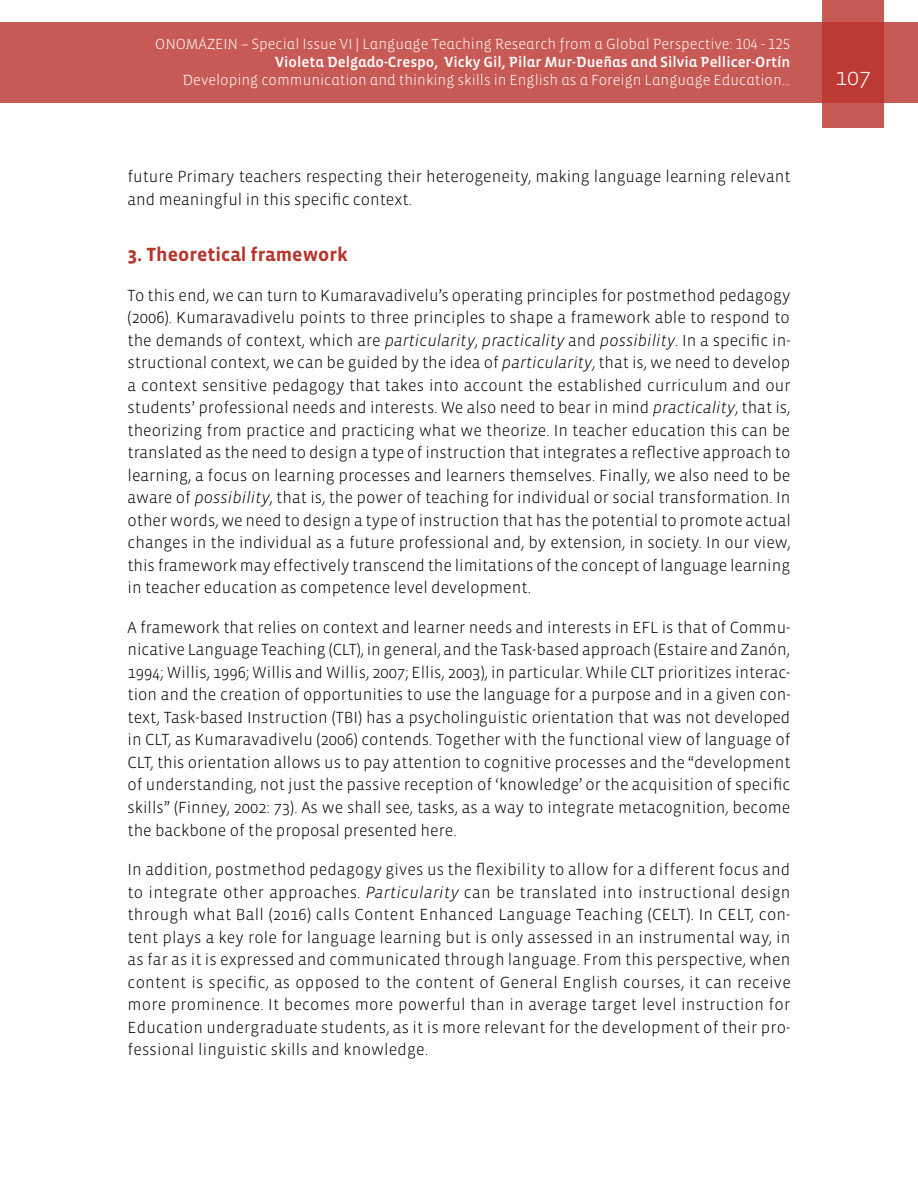
<style>
.page{position:relative;width:918px;height:1188px;background:#fff}
.page>*{position:absolute;margin:0;border:0;box-sizing:border-box;transform-origin:0 0}
.t1{font:300 24px "Vista Sans";color:#fff}
.t2{font:700 19.5px "Vista Sans";color:#b7342c}
.t3{font:300 16.5px/22.5px "Vista Sans";color:#000;text-align:justify}
.t4{font:300 15px "Vista Sans Alt";color:#fff}
.t5{font:15px "Vista Sans Alt Med";color:#fff}
.s1{font-style:italic}
</style>
<div class="page">
<div style="left:0;top:23px;width:918px;height:80px;background:#c85a55"></div>
<svg style="left:822px;top:0;width:62px;height:128px;background:#c1453f"></svg>
<p class="t4" style="left:155px;top:37px;width:637px">ONOMÁZEIN – Special Issue VI | Language Teaching Research from a Global Perspective: 104 - 125</p>
<p class="t5" style="left:275px;top:55px;width:517px">Violeta Delgado-Crespo, Vicky Gil, Pilar Mur-Dueñas and Silvia Pellicer-Ortín</p>
<p class="t4" style="left:183px;top:73px;width:609px">Developing communication and thinking skills in English as a Foreign Language Education...</p>
<h1 class="t1" style="left:835px;top:65px;width:37px">107</h1>
<p class="t3" style="left:128px;top:166px;width:664px">future Primary teachers respecting their heterogeneity, making language learning relevant and meaningful in this specific context.</p>
<p class="t2" style="left:128px;top:245px;width:222px">3. Theoretical framework</p>
<p class="t3" style="left:128px;top:284px;width:665px">To this end, we can turn to Kumaravadivelu’s operating principles for postmethod pedagogy (2006). Kumaravadivelu points to three principles to shape a framework able to respond to the demands of context, which are <span class="s1">particularity</span>, <span class="s1">practicality</span> and <span class="s1">possibility</span>. In a specific in&shy;structional context, we can be guided by the idea of <span class="s1">particularity</span>, that is, we need to develop a context sensitive pedagogy that takes into account the established curriculum and our students’ professional needs and interests. We also need to bear in mind <span class="s1">practicality</span>, that is, theorizing from practice and practicing what we theorize. In teacher education this can be translated as the need to design a type of instruction that integrates a reflective approach to learning, a focus on learning processes and learners themselves. Finally, we also need to be aware of <span class="s1">possibility</span>, that is, the power of teaching for individual or social transformation. In other words, we need to design a type of instruction that has the potential to promote actual changes in the individual as a future professional and, by extension, in society. In our view, this framework may effectively transcend the limitations of the concept of language learning in teacher education as competence level development.</p>
<p class="t3" style="left:128px;top:617px;width:664px">A framework that relies on context and learner needs and interests in EFL is that of Commu&shy;nicative Language Teaching (CLT), in general, and the Task-based approach (Estaire and Zanón, 1994; Willis, 1996; Willis and Willis, 2007; Ellis, 2003), in particular. While CLT prioritizes interac&shy;tion and the creation of opportunities to use the language for a purpose and in a given con&shy;text, Task-based Instruction (TBI) has a psycholinguistic orientation that was not developed in CLT, as Kumaravadivelu (2006) contends. Together with the functional view of language of CLT, this orientation allows us to pay attention to cognitive processes and the “development of understanding, not just the passive reception of ‘knowledge’ or the acquisition of specific skills” (Finney, 2002: 73). As we shall see, tasks, as a way to integrate metacognition, become the backbone of the proposal presented here.</p>
<p class="t3" style="left:128px;top:859px;width:665px">In addition, postmethod pedagogy gives us the flexibility to allow for a different focus and to integrate other approaches. <span class="s1">Particularity</span> can be translated into instructional design through what Ball (2016) calls Content Enhanced Language Teaching (CELT). In CELT, con&shy;tent plays a key role for language learning but is only assessed in an instrumental way, in as far as it is expressed and communicated through language. From this perspective, when content is specific, as opposed to the content of General English courses, it can receive more prominence. It becomes more powerful than in average target level instruction for Education undergraduate students, as it is more relevant for the development of their pro&shy;fessional linguistic skills and knowledge.</p>
</div>
